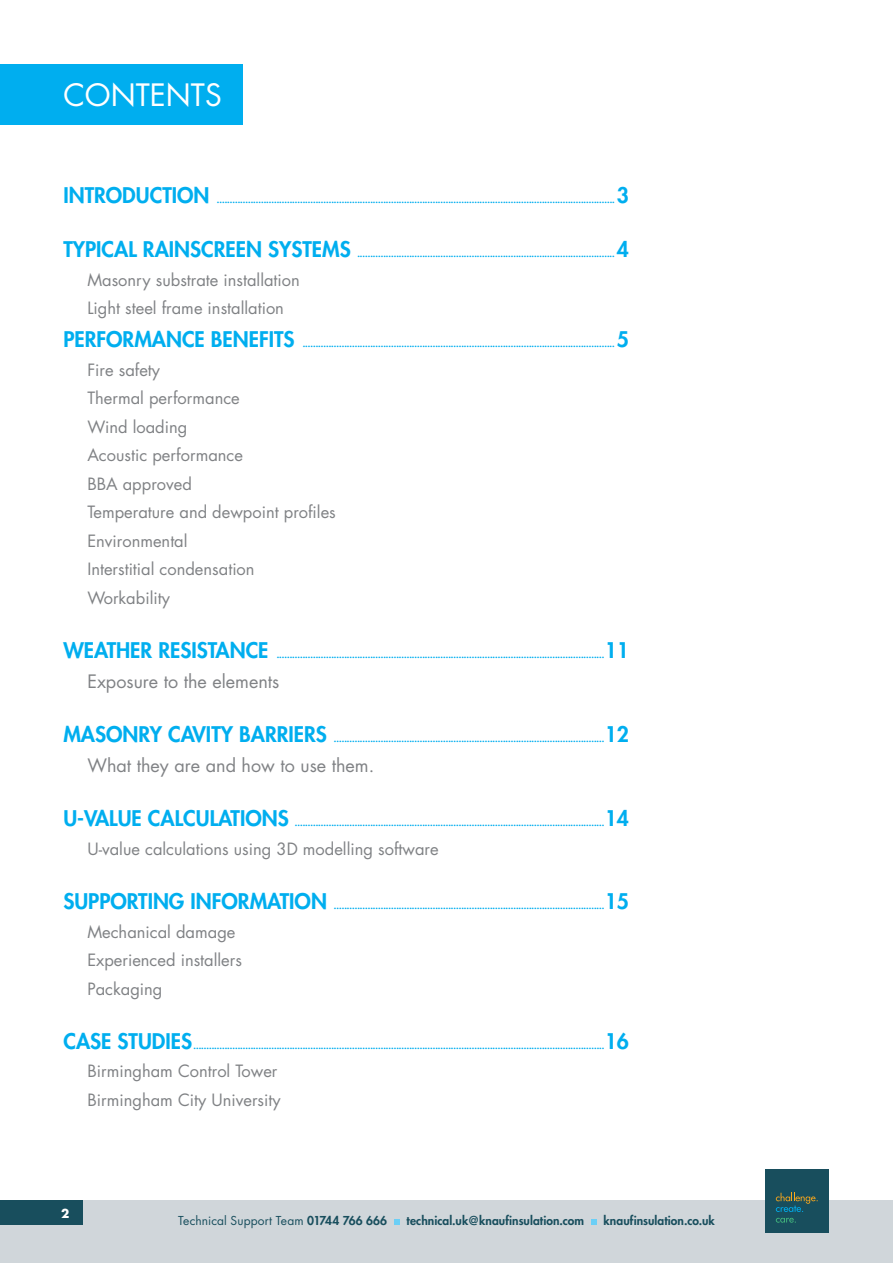
<style>
.page{position:relative;width:893px;height:1263px;background:#fff}
.page>*{position:absolute;margin:0;border:0;box-sizing:border-box;transform-origin:0 0}
.t1{font:30px "Futura Std";color:#fff}
.t2{font:800 21px "Futura Std";color:#00aeef}
.t3{font:18px "Futura Std";color:#808285}
.t4{font:16.5px/28.5px "Futura Std";color:#808285}
.t5{font:800 12px "Futura Std";letter-spacing:.005em;color:#184e5d}
.t6{font:12px "Futura Std";letter-spacing:.01em;color:#184e5d}
.t7{font:700 12px "Futura Std";color:#fff}
.t8{font:800 9px "Futura Std";color:#00aeef}
.s1{font-weight:800}
</style>
<div class="page">
<div style="left:0;top:1201px;width:893px;height:62px;background:#d0d6da"></div>
<svg style="left:394px;top:1220px;width:6px;height:5px"></svg>
<svg style="left:591px;top:1220px;width:6px;height:5px"></svg>
<div style="left:0;top:1201px;width:82px;height:24px;background:#184e5d"></div>
<div style="left:765px;top:1169px;width:64px;height:63px;background:#184e5d"></div>
<svg style="left:776px;top:1193px;width:42px;height:19px"></svg>
<svg style="left:776px;top:1218px;width:20px;height:4px"></svg>
<div style="left:0;top:64px;width:242px;height:60px;background:#00aeef"></div>
<h1 class="t1" style="left:63px;top:76px;width:160px">CONTENTS</h1>
<h2 class="t2" style="left:63px;top:182px;width:148px">INTRODUCTION</h2>
<h2 class="t2" style="left:617px;top:182px;width:14px">3</h2>
<p class="t8" style="left:217px;top:194px;width:399px">.........................................................................................................................................................</p>
<h2 class="t2" style="left:63px;top:236px;width:289px">TYPICAL RAINSCREEN SYSTEMS</h2>
<h2 class="t2" style="left:617px;top:236px;width:14px">4</h2>
<p class="t8" style="left:357px;top:248px;width:259px">...................................................................................................</p>
<h3 class="t4" style="left:87px;top:265px;width:214px">Masonry substrate installation<br>Light steel frame installation</h3>
<h2 class="t2" style="left:63px;top:326px;width:233px">PERFORMANCE BENEFITS</h2>
<h2 class="t2" style="left:617px;top:326px;width:14px">5</h2>
<p class="t8" style="left:303px;top:338px;width:314px">........................................................................................................................</p>
<h3 class="t4" style="left:87px;top:355px;width:250px">Fire safety<br>Thermal performance<br>Wind loading<br>Acoustic performance<br>BBA approved<br>Temperature and dewpoint profiles<br>Environmental<br>Interstitial condensation<br>Workability</h3>
<h2 class="t2" style="left:63px;top:637px;width:207px">WEATHER RESISTANCE</h2>
<p class="t8" style="left:277px;top:649px;width:329px">..............................................................................................................................</p>
<h2 class="t2" style="left:605px;top:637px;width:26px">11</h2>
<h3 class="t3" style="left:87px;top:670px;width:194px">Exposure to the elements</h3>
<h2 class="t2" style="left:63px;top:721px;width:265px">MASONRY CAVITY BARRIERS</h2>
<h2 class="t2" style="left:605px;top:721px;width:26px">12</h2>
<p class="t8" style="left:334px;top:733px;width:272px">........................................................................................................</p>
<h3 class="t3" style="left:87px;top:754px;width:288px">What they are and how to use them.</h3>
<h2 class="t2" style="left:63px;top:805px;width:227px">U-VALUE CALCULATIONS</h2>
<p class="t8" style="left:295px;top:817px;width:311px">.......................................................................................................................</p>
<h2 class="t2" style="left:605px;top:805px;width:26px">14</h2>
<h3 class="t4" style="left:87px;top:835px;width:353px">U-value calculations using 3D modelling software</h3>
<h2 class="t2" style="left:63px;top:888px;width:265px">SUPPORTING INFORMATION</h2>
<p class="t8" style="left:334px;top:900px;width:272px">........................................................................................................</p>
<h2 class="t2" style="left:605px;top:888px;width:26px">15</h2>
<h3 class="t4" style="left:87px;top:917px;width:156px">Mechanical damage<br>Experienced installers<br>Packaging</h3>
<h2 class="t2" style="left:63px;top:1028px;width:130px">CASE STUDIES</h2>
<p class="t8" style="left:193px;top:1040px;width:412px">..............................................................................................................................................................</p>
<h2 class="t2" style="left:605px;top:1028px;width:26px">16</h2>
<h3 class="t4" style="left:87px;top:1057px;width:195px">Birmingham Control Tower<br>Birmingham City University</h3>
<h3 class="t7" style="left:61px;top:1205px;width:10px">2</h3>
<h3 class="t6" style="left:178px;top:1213px;width:211px">Technical Support Team <span class="s1">01744 766 666</span></h3>
<h3 class="t5" style="left:406px;top:1213px;width:179px">technical.uk@knaufinsulation.com</h3>
<h3 class="t5" style="left:603px;top:1213px;width:113px">knaufinsulation.co.uk</h3>
</div>
